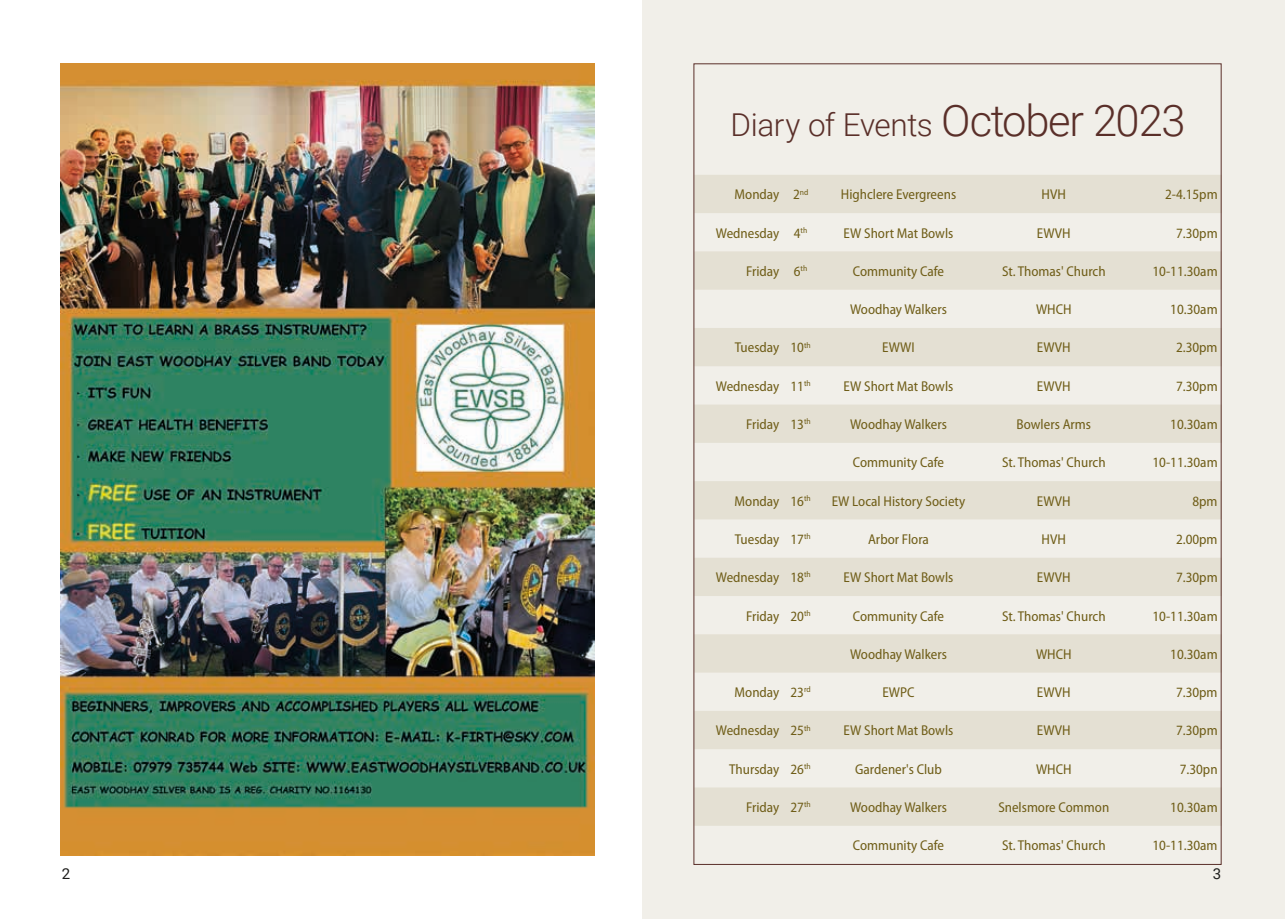
<style>
.page{position:relative;width:1285px;height:919px;background:#fff}
.page>*{position:absolute;margin:0;border:0;box-sizing:border-box;transform-origin:0 0}
.t1{font:300 31.5px "Roboto";letter-spacing:-.015em;color:#5a2f29}
.t2{font:15px "Roboto";color:#1d1d1b}
.t3{font:semi-condensed 14.25px "Myriad Pro";color:#6f5d17}
.s1{font-size:43.5px}
</style>
<div class="page">
<div style="left:642px;top:0;width:642px;height:918px;background:#f1efe9"></div>
<svg style="left:695px;top:175px;width:524px;height:650px;fill:#e4e0d3"></svg>
<img style="left:61px;top:64px;width:533px;height:791px">
<h1 class="t1" style="left:730px;top:102px;width:456px">Diary of Events <span class="s1">October 2023</span></h1>
<p class="t3" style="left:734px;top:186px;width:75px">Monday 2<sup>nd</sup></p>
<p class="t3" style="left:840px;top:186px;width:117px">Highclere Evergreens</p>
<p class="t3" style="left:1041px;top:186px;width:26px">HVH</p>
<p class="t3" style="left:1164px;top:186px;width:54px">2-4.15pm</p>
<p class="t3" style="left:715px;top:224px;width:93px">Wednesday 4<sup>th</sup></p>
<p class="t3" style="left:843px;top:224px;width:111px">EW Short Mat Bowls</p>
<p class="t3" style="left:1036px;top:224px;width:35px">EWVH</p>
<p class="t3" style="left:1175px;top:224px;width:43px">7.30pm</p>
<p class="t3" style="left:746px;top:262px;width:63px">Friday 6<sup>th</sup></p>
<p class="t3" style="left:852px;top:262px;width:93px">Community Cafe</p>
<p class="t3" style="left:1001px;top:262px;width:105px">St. Thomas' Church</p>
<p class="t3" style="left:1152px;top:262px;width:67px">10-11.30am</p>
<p class="t3" style="left:850px;top:300px;width:98px">Woodhay Walkers</p>
<p class="t3" style="left:1035px;top:300px;width:37px">WHCH</p>
<p class="t3" style="left:1169px;top:300px;width:49px">10.30am</p>
<p class="t3" style="left:734px;top:339px;width:77px">Tuesday 10<sup>th</sup></p>
<p class="t3" style="left:882px;top:339px;width:34px">EWWI</p>
<p class="t3" style="left:1036px;top:339px;width:35px">EWVH</p>
<p class="t3" style="left:1175px;top:339px;width:43px">2.30pm</p>
<p class="t3" style="left:715px;top:377px;width:96px">Wednesday 11<sup>th</sup></p>
<p class="t3" style="left:843px;top:377px;width:111px">EW Short Mat Bowls</p>
<p class="t3" style="left:1036px;top:377px;width:35px">EWVH</p>
<p class="t3" style="left:1175px;top:377px;width:43px">7.30pm</p>
<p class="t3" style="left:746px;top:415px;width:66px">Friday 13<sup>th</sup></p>
<p class="t3" style="left:850px;top:415px;width:98px">Woodhay Walkers</p>
<p class="t3" style="left:1016px;top:415px;width:76px">Bowlers Arms</p>
<p class="t3" style="left:1169px;top:415px;width:49px">10.30am</p>
<p class="t3" style="left:852px;top:454px;width:93px">Community Cafe</p>
<p class="t3" style="left:1001px;top:454px;width:105px">St. Thomas' Church</p>
<p class="t3" style="left:1152px;top:454px;width:67px">10-11.30am</p>
<p class="t3" style="left:734px;top:492px;width:78px">Monday 16<sup>th</sup></p>
<p class="t3" style="left:831px;top:492px;width:135px">EW Local History Society</p>
<p class="t3" style="left:1036px;top:492px;width:35px">EWVH</p>
<p class="t3" style="left:1192px;top:492px;width:27px">8pm</p>
<p class="t3" style="left:734px;top:530px;width:77px">Tuesday 17<sup>th</sup></p>
<p class="t3" style="left:867px;top:530px;width:62px">Arbor Flora</p>
<p class="t3" style="left:1041px;top:530px;width:26px">HVH</p>
<p class="t3" style="left:1175px;top:530px;width:43px">2.00pm</p>
<p class="t3" style="left:715px;top:568px;width:96px">Wednesday 18<sup>th</sup></p>
<p class="t3" style="left:843px;top:568px;width:111px">EW Short Mat Bowls</p>
<p class="t3" style="left:1036px;top:568px;width:35px">EWVH</p>
<p class="t3" style="left:1175px;top:568px;width:43px">7.30pm</p>
<p class="t3" style="left:746px;top:607px;width:66px">Friday 20<sup>th</sup></p>
<p class="t3" style="left:852px;top:607px;width:93px">Community Cafe</p>
<p class="t3" style="left:1001px;top:607px;width:105px">St. Thomas' Church</p>
<p class="t3" style="left:1152px;top:607px;width:67px">10-11.30am</p>
<p class="t3" style="left:850px;top:645px;width:98px">Woodhay Walkers</p>
<p class="t3" style="left:1035px;top:645px;width:37px">WHCH</p>
<p class="t3" style="left:1169px;top:645px;width:49px">10.30am</p>
<p class="t3" style="left:734px;top:683px;width:78px">Monday 23<sup>rd</sup></p>
<p class="t3" style="left:882px;top:683px;width:34px">EWPC</p>
<p class="t3" style="left:1036px;top:683px;width:35px">EWVH</p>
<p class="t3" style="left:1175px;top:683px;width:43px">7.30pm</p>
<p class="t3" style="left:715px;top:721px;width:96px">Wednesday 25<sup>th</sup></p>
<p class="t3" style="left:843px;top:721px;width:111px">EW Short Mat Bowls</p>
<p class="t3" style="left:1036px;top:721px;width:35px">EWVH</p>
<p class="t3" style="left:1175px;top:721px;width:43px">7.30pm</p>
<p class="t3" style="left:729px;top:760px;width:83px">Thursday 26<sup>th</sup></p>
<p class="t3" style="left:855px;top:760px;width:88px">Gardener's Club</p>
<p class="t3" style="left:1035px;top:760px;width:37px">WHCH</p>
<p class="t3" style="left:1179px;top:760px;width:39px">7.30pn</p>
<p class="t3" style="left:746px;top:798px;width:66px">Friday 27<sup>th</sup></p>
<p class="t3" style="left:850px;top:798px;width:98px">Woodhay Walkers</p>
<p class="t3" style="left:998px;top:798px;width:112px">Snelsmore Common</p>
<p class="t3" style="left:1169px;top:798px;width:49px">10.30am</p>
<p class="t3" style="left:852px;top:836px;width:93px">Community Cafe</p>
<p class="t3" style="left:1001px;top:836px;width:105px">St. Thomas' Church</p>
<p class="t3" style="left:1152px;top:836px;width:67px">10-11.30am</p>
<p class="t2" style="left:1212px;top:863px;width:10px">3</p>
</div>
